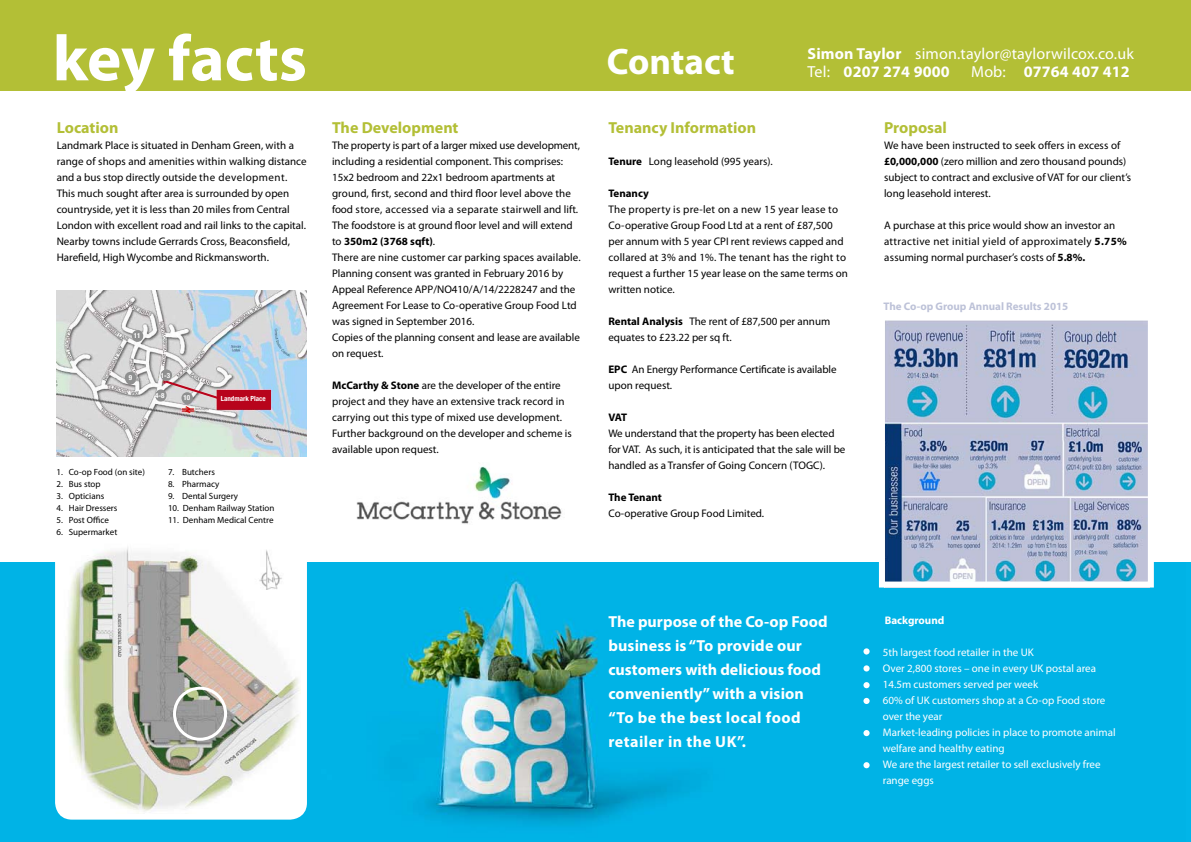
<style>
.page{position:relative;width:1191px;height:842px;background:#fff}
.page>*{position:absolute;margin:0;border:0;box-sizing:border-box;transform-origin:0 0}
.t1{font:700 65px "Myriad Pro";color:#fff}
.t2{font:700 37px "Myriad Pro";color:#fff}
.t3{font:700 16px/24px "Myriad Pro";letter-spacing:.01em;color:#fff}
.t4{font:16px/18px "Myriad Pro";letter-spacing:.01em;color:#fff}
.t5{font:700 16px "Myriad Pro";color:#b3bf36}
.t6{font:11px/16px "Myriad Pro";color:#000}
.t7{font:11px/16px "Myriad Pro";color:#fff}
.t8{font:700 11px "Myriad Pro";color:#bdc2d8}
.t9{font:700 11px "Myriad Pro";color:#fff}
.t10{font:9px "Myriad Pro";color:#000}
.t11{font:700 condensed 7px "Helvetica Neue";color:#fff}
.s1{font-weight:700}
.s2{font-weight:400}
</style>
<div class="page">
<img style="left:0;top:563px;width:1191px;height:279px">
<div style="left:0;top:0;width:1191px;height:91px;background:#b3bf36"></div>
<div style="left:55px;top:505px;width:252px;height:315px;background:#fff;border-radius:17px"></div>
<img style="left:884px;top:321px;width:265px;height:267px">
<div style="left:879px;top:314px;width:274px;height:273px;border:6px solid #fff"></div>
<img style="left:356px;top:466px;width:206px;height:58px">
<img style="left:57px;top:291px;width:250px;height:165px">
<div style="left:217px;top:390px;width:54px;height:19px;background:#b8041c"></div>
<div style="left:161px;top:369px;width:11px;height:12px;background:#8f9090;border-radius:50%"></div>
<div style="left:155px;top:389px;width:12px;height:12px;background:#8f9090;border-radius:50%"></div>
<div style="left:125px;top:372px;width:11px;height:11px;background:#8f9090;border-radius:50%"></div>
<div style="left:132px;top:330px;width:11px;height:11px;background:#8f9090;border-radius:50%"></div>
<svg style="left:163px;top:379px;width:57px;height:35px;background:#c8b3b5"></svg>
<img style="left:65px;top:547px;width:235px;height:265px">
<div style="left:173px;top:687px;width:54px;height:54px;border:3px solid #fff;border-radius:50%"></div>
<svg style="left:863px;top:648px;width:6px;height:6px"></svg>
<svg style="left:863px;top:665px;width:6px;height:6px"></svg>
<svg style="left:863px;top:682px;width:6px;height:6px"></svg>
<svg style="left:863px;top:698px;width:6px;height:6px"></svg>
<svg style="left:863px;top:730px;width:6px;height:6px"></svg>
<svg style="left:863px;top:762px;width:6px;height:6px"></svg>
<p class="t1" style="left:53px;top:16px;width:256px">key facts</p>
<p class="t5" style="left:57px;top:118px;width:63px">Location</p>
<p class="t6" style="left:57px;top:137px;width:251px">Landmark Place is situated in Denham Green, with a range of shops and amenities within walking distance and a bus stop directly outside the development.<br>This much sought after area is surrounded by open countryside, yet it is less than 20 miles from Central London with excellent road and rail links to the capital.<br>Nearby towns include Gerrards Cross, Beaconsfield, Harefield, High Wycombe and Rickmansworth.</p>
<p class="t11" style="left:134px;top:332px;width:8px">11</p>
<p class="t11" style="left:129px;top:373px;width:5px">9</p>
<p class="t11" style="left:161px;top:371px;width:11px">1-3</p>
<p class="t11" style="left:155px;top:391px;width:11px">4-8</p>
<p class="t11" style="left:184px;top:394px;width:8px">10</p>
<p class="t11" style="left:221px;top:395px;width:46px">Landmark Place</p>
<p class="t10" style="left:57px;top:467px;width:90px">1. Co-op Food (on site)</p>
<p class="t10" style="left:57px;top:479px;width:46px">2. Bus stop</p>
<p class="t10" style="left:57px;top:491px;width:49px">3. Opticians</p>
<p class="t10" style="left:57px;top:503px;width:62px">4. Hair Dressers</p>
<p class="t10" style="left:57px;top:515px;width:54px">5. Post Office</p>
<p class="t10" style="left:57px;top:527px;width:62px">6. Supermarket</p>
<p class="t10" style="left:168px;top:467px;width:48px">7. Butchers</p>
<p class="t10" style="left:168px;top:479px;width:53px">8. Pharmacy</p>
<p class="t10" style="left:168px;top:491px;width:72px">9. Dental Surgery</p>
<p class="t10" style="left:168px;top:503px;width:108px">10. Denham Railway Station</p>
<p class="t10" style="left:168px;top:515px;width:107px">11. Denham Medical Centre</p>
<p class="t5" style="left:332px;top:117px;width:128px">The Development</p>
<p class="t6" style="left:332px;top:137px;width:250px">The property is part of a larger mixed use development, including a residential component. This comprises:<br>15x2 bedroom and 22x1 bedroom apartments at ground, first, second and third floor level above the food store, accessed via a separate stairwell and lift.<br>The foodstore is at ground floor level and will extend to <span class="s1">350m2 (3768 sqft)</span>.<br>There are nine customer car parking spaces available.<br>Planning consent was granted in February 2016 by Appeal Reference APP/NO410/A/14/2228247 and the Agreement For Lease to Co-operative Group Food Ltd was signed in September 2016.<br>Copies of the planning consent and lease are available on request.</p>
<p class="t6" style="left:332px;top:377px;width:241px"><span class="s1">McCarthy &amp; Stone</span> are the developer of the entire project and they have an extensive track record in carrying out this type of mixed use development.<br>Further background on the developer and scheme is available upon request.</p>
<p class="t2" style="left:607px;top:37px;width:130px">Contact</p>
<p class="t4" style="left:807px;top:44px;width:328px"><span class="s1">Simon Taylor</span> simon.taylor@taylorwilcox.co.uk<br>Tel: <span class="s1">0207 274 9000</span></p>
<p class="t3" style="left:971px;top:59px;width:160px"><span class="s2">Mob:</span> 07764 407 412</p>
<p class="t5" style="left:608px;top:118px;width:149px">Tenancy Information</p>
<p class="t6" style="left:608px;top:153px;width:166px"><span class="s1">Tenure</span> Long leasehold (995 years).</p>
<p class="t6" style="left:608px;top:185px;width:241px"><span class="s1">Tenancy<br></span>The property is pre-let on a new 15 year lease to Co-operative Group Food Ltd at a rent of £87,500 per annum with 5 year CPI rent reviews capped and collared at 3% and 1%. The tenant has the right to request a further 15 year lease on the same terms on written notice.</p>
<p class="t6" style="left:608px;top:313px;width:223px"><span class="s1">Rental Analysis</span> The rent of £87,500 per annum equates to £23.22 per sq ft.</p>
<p class="t6" style="left:608px;top:361px;width:230px"><span class="s1">EPC</span> An Energy Performance Certificate is available upon request.</p>
<p class="t6" style="left:608px;top:410px;width:238px"><span class="s1">VAT<br></span>We understand that the property has been elected for VAT. As such, it is anticipated that the sale will be handled as a Transfer of Going Concern (TOGC).</p>
<p class="t6" style="left:608px;top:490px;width:157px"><span class="s1">The Tenant<br></span>Co-operative Group Food Limited.</p>
<p class="t5" style="left:884px;top:118px;width:64px">Proposal</p>
<p class="t6" style="left:884px;top:138px;width:249px">We have been instructed to seek offers in excess of <span class="s1">£0,000,000</span> (zero million and zero thousand pounds) subject to contract and exclusive of VAT for our client’s long leasehold interest.</p>
<p class="t6" style="left:884px;top:218px;width:244px">A purchase at this price would show an investor an attractive net initial yield of approximately <span class="s1">5.75% </span>assuming normal purchaser’s costs of <span class="s1">5.8%.</span></p>
<p class="t8" style="left:883px;top:299px;width:186px">The Co-op Group Annual Results 2015</p>
<p class="t3" style="left:608px;top:609px;width:221px">The purpose of the Co-op Food business is “To provide our customers with delicious food conveniently” with a vision “To be the best local food retailer in the UK”.</p>
<p class="t9" style="left:884px;top:613px;width:61px">Background</p>
<p class="t7" style="left:864px;top:644px;width:171px">• 5th largest food retailer in the UK</p>
<p class="t7" style="left:864px;top:660px;width:233px">• Over 2,800 stores – one in every UK postal area</p>
<p class="t7" style="left:864px;top:676px;width:175px">• 14.5m customers served per week</p>
<p class="t7" style="left:882px;top:692px;width:224px;text-indent:-18px">• 60% of UK customers shop at a Co-op Food store over the year</p>
<p class="t7" style="left:882px;top:724px;width:234px;text-indent:-18px">• Market-leading policies in place to promote animal welfare and healthy eating</p>
<p class="t7" style="left:882px;top:756px;width:219px;text-indent:-18px">• We are the largest retailer to sell exclusively free range eggs</p>
</div>
